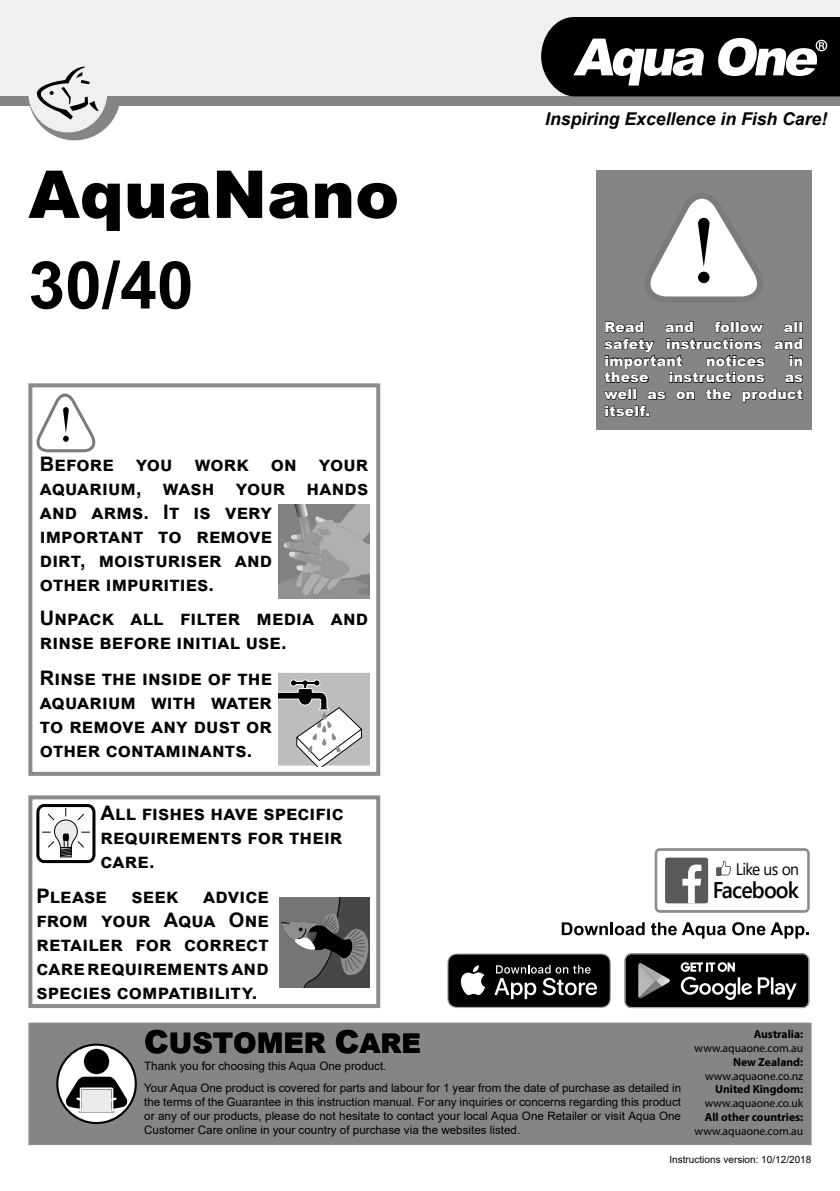
<style>
.page{position:relative;width:840px;height:1191px;background:#fff}
.page>*{position:absolute;margin:0;border:0;box-sizing:border-box;transform-origin:0 0}
.t1{font:900 66px "Arial";color:#000}
.t2{font:700 66px "Arial";color:#000}
.t3{font:900 28.2px "Arial";color:#000}
.t4{font:600 22.8px "Segoe UI";letter-spacing:-.04em;color:#000;scale:.94 1}
.t5{font:700 20px/24px "Arial";letter-spacing:.005em;color:#000;text-align:justify}
.t6{font:italic 700 17.6px "Arial";color:#000}
.t7{font:16.6px "Segoe UI";letter-spacing:-.04em;color:#000;scale:.94 1}
.t8{font:900 14px/16.8px "Arial";letter-spacing:.025em;color:#fff;text-align:justify}
.t9{font:11.6px/14px "Arial";color:#000}
.t10{font:11.6px "Myriad Pro";color:#000}
.t11{font:700 11.6px "Myriad Pro";color:#000}
.t12{font:10px "Arial";color:#000}
.s1{font-size:31.6px}
.s2{font-size:27px}
</style>
<div class="page">
<div style="left:28px;top:48px;width:92px;height:92px;background:#858585;border-radius:50%"></div>
<div style="left:0;top:0;width:839px;height:96px;background:#f0f0f0"></div>
<div style="left:0;top:96px;width:839px;height:10px;background:#858585"></div>
<div style="left:28px;top:54px;width:79px;height:78px;background:#f0f0f0;border-radius:50%"></div>
<svg style="left:34px;top:66px;width:65px;height:54px"></svg>
<div style="left:595px;top:171px;width:216px;height:259px;background:#858585"></div>
<svg style="left:650px;top:198px;width:107px;height:99px"></svg>
<div style="left:697px;top:272px;width:12px;height:11px;background:#000;border-radius:50%"></div>
<svg style="left:605px;top:321px;width:38px;height:11px"></svg>
<svg style="left:665px;top:321px;width:28px;height:11px"></svg>
<svg style="left:714px;top:321px;width:49px;height:11px"></svg>
<svg style="left:783px;top:324px;width:9px;height:8px"></svg>
<div style="left:793px;top:322px;width:4px;height:10px;border:1px solid #000"></div>
<svg style="left:798px;top:322px;width:3px;height:10px"></svg>
<svg style="left:604px;top:338px;width:198px;height:78px"></svg>
<div style="left:28px;top:383px;width:352px;height:393px;border:4px solid #8b8b8b"></div>
<svg style="left:32px;top:389px;width:63px;height:66px"></svg>
<img style="left:278px;top:504px;width:91px;height:94px">
<svg style="left:278px;top:673px;width:91px;height:93px"></svg>
<div style="left:28px;top:795px;width:352px;height:213px;border:4px solid #8b8b8b"></div>
<div style="left:36px;top:804px;width:59px;height:59px;border:3px solid #000;border-radius:6px"></div>
<div style="left:60px;top:847px;width:11px;height:10px;border:1px solid #000"></div>
<svg style="left:42px;top:808px;width:48px;height:48px"></svg>
<svg style="left:279px;top:897px;width:90px;height:91px"></svg>
<svg style="left:654px;top:848px;width:155px;height:64px"></svg>
<svg style="left:561px;top:922px;width:83px;height:13px"></svg>
<svg style="left:651px;top:922px;width:74px;height:16px"></svg>
<svg style="left:732px;top:922px;width:76px;height:16px"></svg>
<svg style="left:624px;top:953px;width:184px;height:55px"></svg>
<svg style="left:447px;top:953px;width:163px;height:55px"></svg>
<svg style="left:541px;top:17px;width:298px;height:79px"></svg>
<div style="left:28px;top:1022px;width:783px;height:123px;background:#858585"></div>
<svg style="left:56px;top:1043px;width:81px;height:81px"></svg>
<h1 class="t1" style="left:28px;top:146px;width:372px">AquaNano</h1>
<h1 class="t2" style="left:28px;top:239px;width:167px">30/40</h1>
<h3 class="t5" style="left:40px;top:452px;width:329px;text-align:left">Before you work on your aquarium, wash your hands and arms. It is very important to remove<br>dirt, moisturiser and<br>other impurities.</h3>
<h3 class="t5" style="left:40px;top:606px;width:330px">Unpack all filter media and rinse before initial use.</h3>
<h3 class="t5" style="left:40px;top:666px;width:233px">Rinse the inside of the aquarium with water to remove any dust or other contaminants.</h3>
<h3 class="t6" style="left:545px;top:107px;width:283px">Inspiring Excellence in Fish Care!</h3>
<p class="t8" style="left:604px;top:318px;width:41px">Read</p>
<p class="t8" style="left:664px;top:318px;width:30px">and</p>
<p class="t8" style="left:714px;top:318px;width:49px">follow</p>
<p class="t8" style="left:604px;top:318px;width:200px;text-indent:179px">all safety instructions and important</p>
<p class="t8" style="left:705px;top:352px;width:60px">notices</p>
<p class="t8" style="left:788px;top:352px;width:16px">in</p>
<p class="t8" style="left:604px;top:368px;width:46px">these</p>
<p class="t8" style="left:668px;top:368px;width:97px">instructions</p>
<p class="t8" style="left:604px;top:368px;width:200px;text-indent:180px">as well as on the product itself.</p>
<h3 class="t5" style="left:100px;top:800px;width:244px">All fishes have specific requirements for their care.</h3>
<h3 class="t5" style="left:36px;top:884px;width:234px">Please seek advice from your Aqua One retailer for correct care requirements and species compatibility.</h3>
<h3 class="t4" style="left:712px;top:868px;width:93px">Facebook</h3>
<h3 class="t7" style="left:735px;top:853px;width:69px">Like us on</h3>
<h2 class="t3" style="left:144px;top:1022px;width:278px"><span class="s1">C</span>USTOMER <span class="s1">C</span><span class="s2">ARE</span></h2>
<p class="t9" style="left:144px;top:1054px;width:538px;line-height:22.4px">Thank you for choosing this Aqua One product.<br>Your Aqua One product is covered for parts and labour for 1 year from the date of purchase as detailed in</p>
<p class="t9" style="left:144px;top:1095px;width:538px;text-align:justify">the terms of the Guarantee in this instruction manual. For any inquiries or concerns regarding this product or any of our products, please do not hesitate to contact your local Aqua One Retailer or visit Aqua One Customer Care online in your country of purchase via the websites listed.</p>
<p class="t11" style="left:753px;top:1026px;width:51px">Australia:</p>
<p class="t10" style="left:694px;top:1040px;width:110px">www.aquaone.com.au</p>
<p class="t11" style="left:732px;top:1054px;width:72px">New Zealand:</p>
<p class="t10" style="left:704px;top:1068px;width:99px">www.aquaone.co.nz</p>
<p class="t11" style="left:714px;top:1082px;width:90px">United Kingdom:</p>
<p class="t10" style="left:704px;top:1096px;width:100px">www.aquaone.co.uk</p>
<p class="t11" style="left:704px;top:1109px;width:100px">All other countries:</p>
<p class="t10" style="left:694px;top:1124px;width:110px">www.aquaone.com.au</p>
<p class="t12" style="left:669px;top:1152px;width:143px">Instructions version: 10/12/2018</p>
</div>
